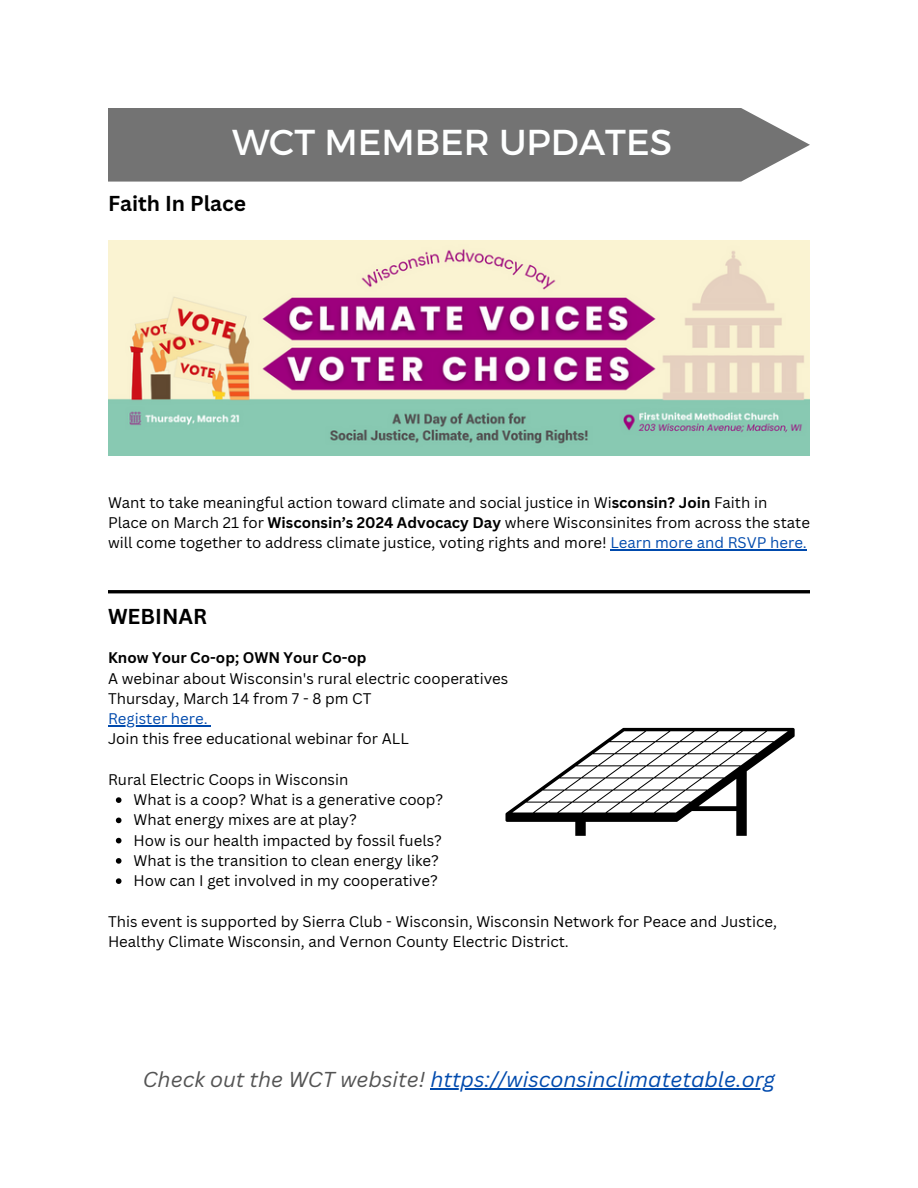
<style>
.page{position:relative;width:918px;height:1188px;background:#fff}
.page>*{position:absolute;margin:0;border:0;box-sizing:border-box;transform-origin:0 0}
.t1{font:36px "Montserrat";color:#feffff}
.t2{font:italic 21px "Canva Sans";color:#004aad}
.t3{font:700 21px "Canva Sans";color:#000}
.t4{font:15px/20.2px "Canva Sans";color:#000}
.t5{font:700 15px "Canva Sans";color:#000}
.t6{font:15px "Canva Sans";color:#004aad}
.s1{font-weight:700}
.s2{color:#004aad}
.s3{color:#545454}
</style>
<div class="page">
<div style="left:108px;top:108px;width:702px;height:74px;background:#737373"></div>
<img style="left:108px;top:241px;width:702px;height:214px">
<hr style="left:108px;top:590px;width:702px;height:3px;background:#000">
<svg style="left:506px;top:728px;width:289px;height:108px"></svg>
<hr style="left:430px;top:1088px;width:345px;height:1px;background:#004aad">
<hr style="left:611px;top:550px;width:196px;height:1px;background:#004aad">
<hr style="left:108px;top:725px;width:100px;height:1px;background:#004aad">
<svg style="left:116px;top:797px;width:6px;height:6px"></svg>
<svg style="left:116px;top:818px;width:6px;height:5px"></svg>
<svg style="left:116px;top:838px;width:6px;height:5px"></svg>
<svg style="left:116px;top:858px;width:6px;height:6px"></svg>
<svg style="left:116px;top:878px;width:6px;height:6px"></svg>
<h1 class="t1" style="left:232px;top:119px;width:442px">WCT MEMBER UPDATES</h1>
<h2 class="t3" style="left:108px;top:188px;width:140px">Faith In Place</h2>
<p class="t4" style="left:108px;top:492px;width:703px">Want to take meaningful action toward climate and social justice in Wi<span class="s1">sconsin? Join</span> Faith in<br>Place on March 21 for <span class="s1">Wisconsin’s 2024 Advocacy Day</span> where Wisconsinites from across the state will come together to address climate justice, voting rights and more! <span class="s2">Learn more and RSVP here.</span></p>
<h2 class="t3" style="left:108px;top:601px;width:101px">WEBINAR</h2>
<p class="t5" style="left:108px;top:647px;width:260px">Know Your Co-op; OWN Your Co-op</p>
<p class="t4" style="left:108px;top:668px;width:402px">A webinar about Wisconsin's rural electric cooperatives<br>Thursday, March 14 from 7 - 8 pm CT</p>
<p class="t6" style="left:108px;top:708px;width:101px">Register here.</p>
<p class="t4" style="left:108px;top:729px;width:302px">Join this free educational webinar for ALL</p>
<p class="t4" style="left:133px;top:769px;width:311px;text-indent:-25px">Rural Electric Coops in Wisconsin<br>What is a coop? What is a generative coop?<br>What energy mixes are at play?<br>How is our health impacted by fossil fuels?<br>What is the transition to clean energy like?<br>How can I get involved in my cooperative?</p>
<p class="t4" style="left:108px;top:911px;width:671px">This event is supported by Sierra Club - Wisconsin, Wisconsin Network for Peace and Justice,<br>Healthy Climate Wisconsin, and Vernon County Electric District.</p>
<h2 class="t2" style="left:143px;top:1065px;width:634px"><span class="s3">Check out the WCT website!</span> https://wisconsinclimatetable.org</h2>
</div>
